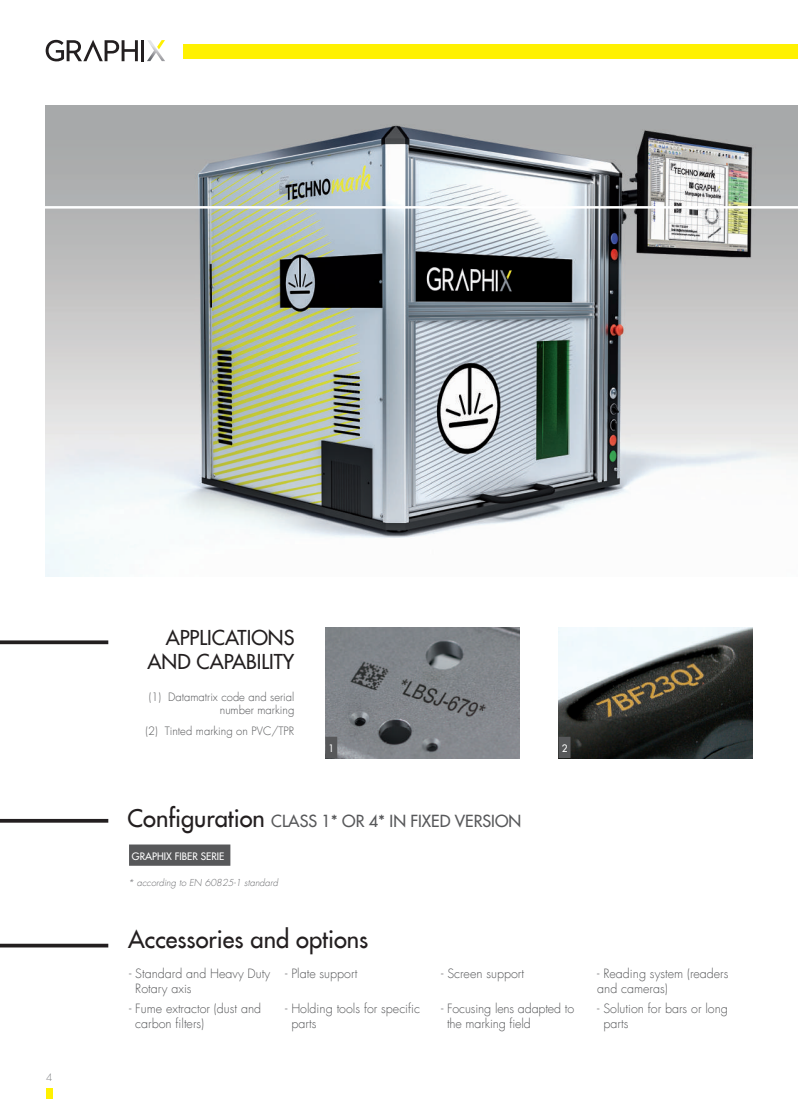
<style>
.page{position:relative;width:798px;height:1099px;background:#fff}
.page>*{position:absolute;margin:0;border:0;box-sizing:border-box;transform-origin:0 0}
.t1{font:23.75px "Futura LT";color:#231f20}
.t2{font:500 20px/24px "Futura Std";color:#231f20;text-align:right}
.t3{font:500 16.25px "Futura Std";color:#57585a}
.t4{font:300 12.5px/15px "Futura LT";color:#57585a}
.t5{font:300 11.25px/13.5px "Futura LT";color:#57585a;text-align:right}
.t6{font:500 10px "Futura Std";color:#fff}
.t7{font:300 10px "Futura Std";color:#808285}
.t8{font:italic 300 9.38px "Futura LT";color:#6c6d70}
.s1{font-family:"Futura LT";font-weight:400;font-size:23.75px;color:#231f20}
</style>
<div class="page">
<div style="left:46px;top:1088px;width:7px;height:10px;background:#fff101"></div>
<svg style="left:0;top:640px;width:108px;height:4px"></svg>
<hr style="left:0;top:819px;width:108px;height:3px;background:#231f20">
<svg style="left:0;top:943px;width:108px;height:4px"></svg>
<img style="left:46px;top:105px;width:751px;height:471px">
<img style="left:325px;top:627px;width:194px;height:131px">
<img style="left:558px;top:627px;width:194px;height:131px">
<div style="left:325px;top:736px;width:12px;height:22px;background:#57585a"></div>
<div style="left:558px;top:736px;width:12px;height:22px;background:#57585a"></div>
<div style="left:183px;top:44px;width:614px;height:14px;background:#fff101"></div>
<div style="left:129px;top:844px;width:101px;height:21px;background:#57585a"></div>
<svg style="left:46px;top:40px;width:92px;height:21px"></svg>
<hr style="left:141px;top:40px;width:2px;height:21px;background:#231f20">
<svg style="left:147px;top:40px;width:18px;height:21px"></svg>
<hr style="left:0;top:206px;width:797px;height:2px;background:#fff">
<p class="t7" style="left:46px;top:1071px;width:8px">4</p>
<h2 class="t2" style="left:147px;top:625px;width:148px">APPLICATIONS<br>AND CAPABILITY</h2>
<p class="t5" style="left:149px;top:690px;width:147px">(1) Datamatrix code and serial number marking</p>
<p class="t5" style="left:145px;top:724px;width:150px">(2) Tinted marking on PVC/TPR</p>
<p class="t6" style="left:328px;top:742px;width:7px">1</p>
<p class="t6" style="left:561px;top:742px;width:7px">2</p>
<h3 class="t3" style="left:127px;top:811px;width:395px"><span class="s1">Configuration</span> CLASS 1* OR 4* IN FIXED VERSION</h3>
<p class="t6" style="left:132px;top:850px;width:94px">GRAPHIX FIBER SERIE</p>
<p class="t8" style="left:128px;top:876px;width:151px">* according to EN 60825-1 standard</p>
<h1 class="t1" style="left:128px;top:924px;width:242px">Accessories and options</h1>
<p class="t4" style="left:135px;top:966px;width:136px;text-indent:-6px">- Standard and Heavy Duty<br>Rotary axis</p>
<p class="t4" style="left:135px;top:1001px;width:127px;text-indent:-6px">- Fume extractor (dust and carbon filters)</p>
<p class="t4" style="left:285px;top:966px;width:74px">- Plate support</p>
<p class="t4" style="left:291px;top:1001px;width:130px;text-indent:-6px">- Holding tools for specific parts</p>
<p class="t4" style="left:441px;top:966px;width:84px">- Screen support</p>
<p class="t4" style="left:447px;top:1001px;width:128px;text-indent:-6px">- Focusing lens adapted to the marking field</p>
<p class="t4" style="left:597px;top:966px;width:133px">- Reading system (readers and cameras)</p>
<p class="t4" style="left:603px;top:1001px;width:126px;text-indent:-6px">- Solution for bars or long parts</p>
</div>
